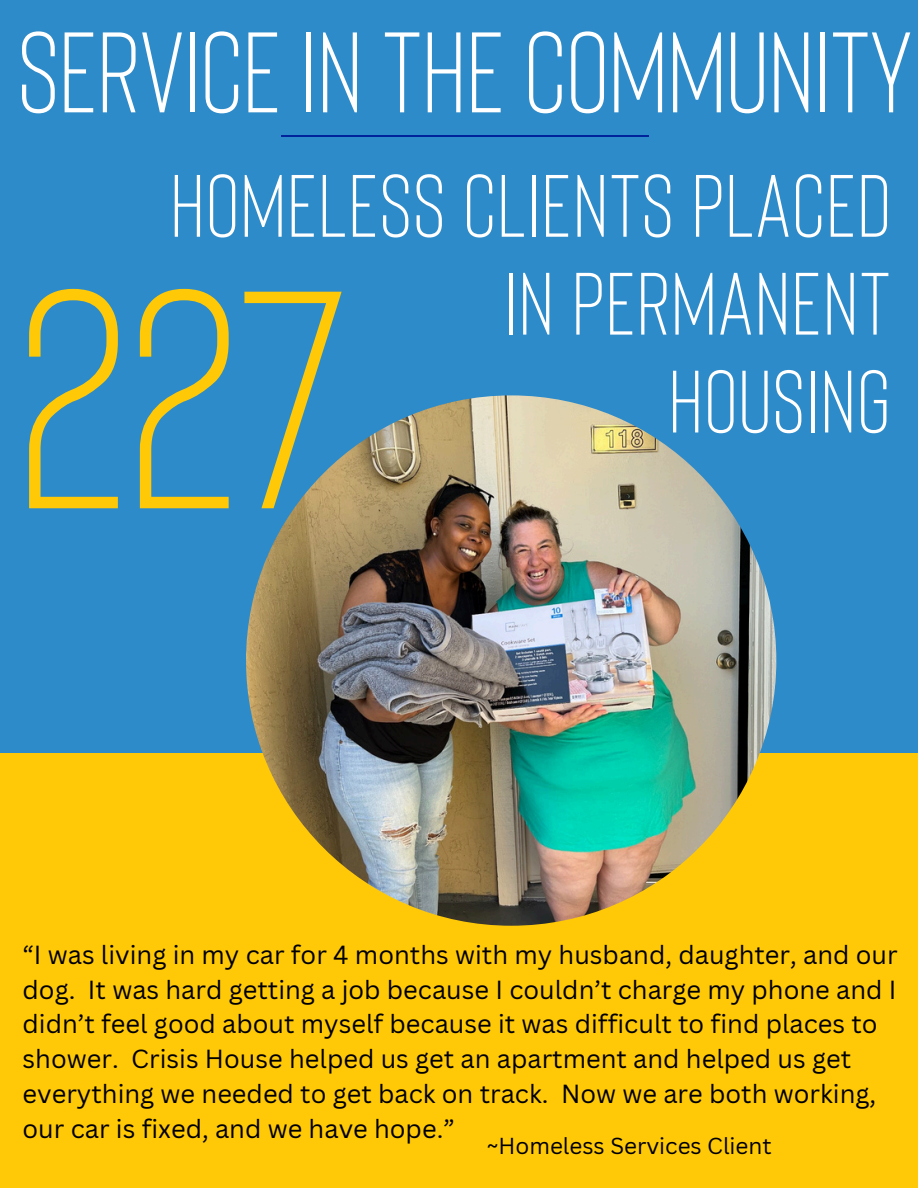
<style>
.page{position:relative;width:918px;height:1188px;background:#ffc907}
.page>*{position:absolute;margin:0;border:0;box-sizing:border-box;transform-origin:0 0}
.t1{font:309.45px "Bison";color:#ffc907}
.t2{font:114.15px "Bison";letter-spacing:.015em;color:#fff}
.t3{font:88.2px/97.8px "Bison";letter-spacing:.035em;color:#fff;text-align:right}
.t4{font:25.5px/34.8px "Canva Sans";color:#000}
.t5{font:22.5px "Canva Sans";color:#000}
</style>
<div class="page">
<div style="left:1px;top:0;width:917px;height:752px;background:#2e8bc9"></div>
<img style="left:246px;top:395px;width:530px;height:531px;border-radius:50%">
<hr style="left:281px;top:135px;width:367px;height:1px;background:#00239c">
<p class="t2" style="left:19px;top:-2px;width:894px">SERVICE IN THE COMMUNITY</p>
<h3 class="t3" style="left:171px;top:153px;width:720px">HOMELESS CLIENTS PLACED<br>IN PERMANENT<br>HOUSING</h3>
<h1 class="t1" style="left:18px;top:199px;width:330px">227</h1>
<p class="t4" style="left:23px;top:936px;width:877px">“I was living in my car for 4 months with my husband, daughter, and our dog. It was hard getting a job because I couldn’t charge my phone and I didn’t feel good about myself because it was difficult to find places to shower. Crisis House helped us get an apartment and helped us get everything we needed to get back on track. Now we are both working, our car is fixed, and we have hope.”</p>
<h4 class="t5" style="left:487px;top:1130px;width:286px">~Homeless Services Client</h4>
</div>
